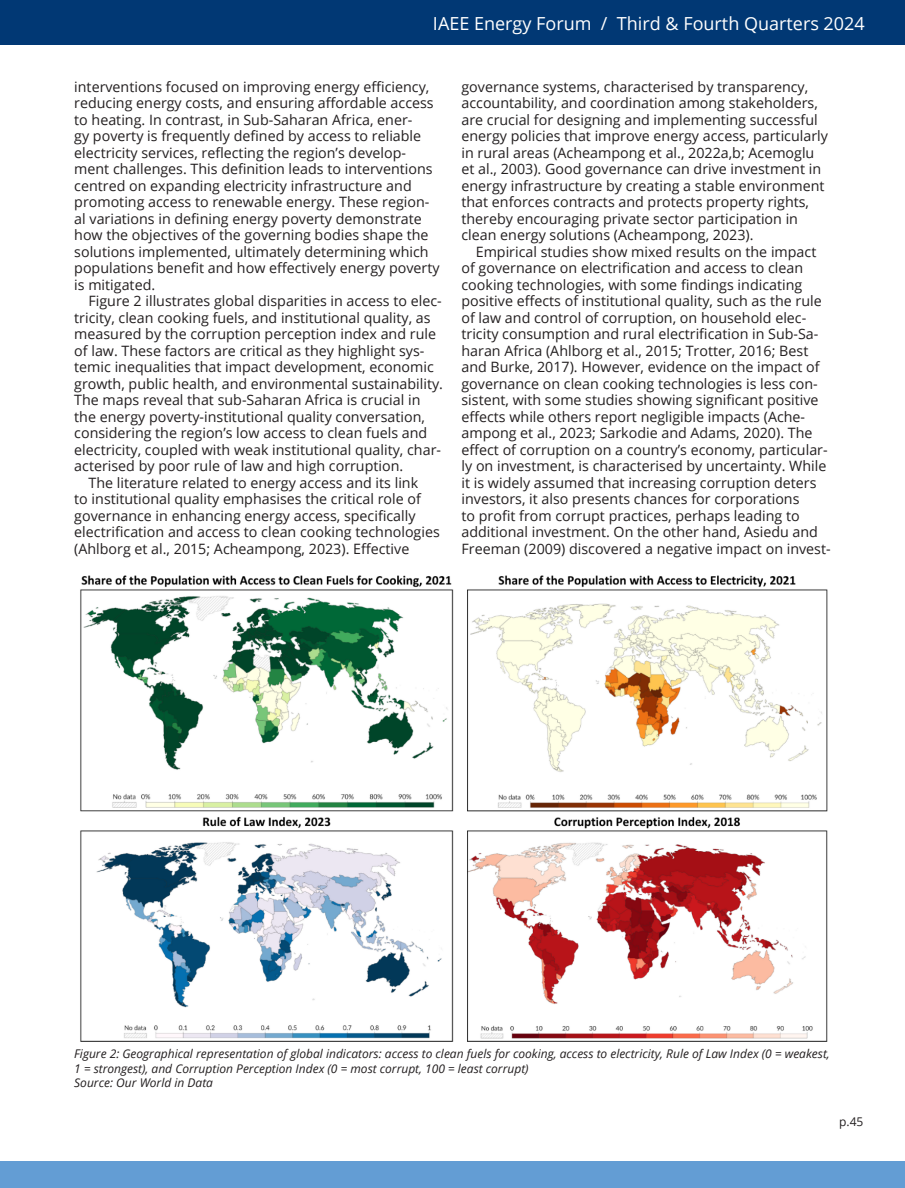
<style>
.page{position:relative;width:905px;height:1188px;background:#fff}
.page>*{position:absolute;margin:0;border:0;box-sizing:border-box;transform-origin:0 0}
.t1{font:18px "Open Sans";color:#fff}
.Body_Text_NEW{font:14.25px/16.5px "Open Sans";color:#231f20}
.Figure_Caption_NEW{font:italic 12px/14.4px "Open Sans";color:#231f20}
.t2{font:12px "Open Sans";color:#231f20}
</style>
<div class="page">
<div style="left:0;top:0;width:904px;height:45px;background:#013874"></div>
<div style="left:0;top:1161px;width:904px;height:27px;background:#639dd4"></div>
<img style="left:80px;top:575px;width:748px;height:467px">
<p class="t1" style="left:433px;top:11px;width:433px">IAEE Energy Forum / Third &amp; Fourth Quarters 2024</p>
<p class="Body_Text_NEW" style="left:74px;top:78px;width:367px">interventions focused on improving energy efficiency, reducing energy costs, and ensuring affordable access to heating. In contrast, in Sub-Saharan Africa, ener-<br>gy poverty is frequently defined by access to reliable electricity services, reflecting the region’s develop&shy;ment challenges. This definition leads to interventions centred on expanding electricity infrastructure and promoting access to renewable energy. These region&shy;al variations in defining energy poverty demonstrate how the objectives of the governing bodies shape the solutions implemented, ultimately determining which populations benefit and how effectively energy poverty is mitigated.</p>
<p class="Body_Text_NEW" style="left:74px;top:293px;width:370px;text-indent:14px">Figure 2 illustrates global disparities in access to elec&shy;tricity, clean cooking fuels, and institutional quality, as measured by the corruption perception index and rule of law. These factors are critical as they highlight sys&shy;temic inequalities that impact development, economic growth, public health, and environmental sustainability.<br>The maps reveal that sub-Saharan Africa is crucial in the energy poverty-institutional quality conversation, considering the region’s low access to clean fuels and electricity, coupled with weak institutional quality, char&shy;acterised by poor rule of law and high corruption.</p>
<p class="Body_Text_NEW" style="left:74px;top:474px;width:367px;text-indent:14px">The literature related to energy access and its link<br>to institutional quality emphasises the critical role of governance in enhancing energy access, specifically electrification and access to clean cooking technologies (Ahlborg et al., 2015; Acheampong, 2023). Effective</p>
<p class="Body_Text_NEW" style="left:461px;top:78px;width:368px">governance systems, characterised by transparency, accountability, and coordination among stakeholders, are crucial for designing and implementing successful energy policies that improve energy access, particularly in rural areas (Acheampong et al., 2022a,b; Acemoglu et al., 2003). Good governance can drive investment in energy infrastructure by creating a stable environment that enforces contracts and protects property rights, thereby encouraging private sector participation in clean energy solutions (Acheampong, 2023).</p>
<p class="Body_Text_NEW" style="left:461px;top:243px;width:370px;text-indent:14px">Empirical studies show mixed results on the impact of governance on electrification and access to clean cooking technologies, with some findings indicating positive effects of institutional quality, such as the rule of law and control of corruption, on household elec&shy;tricity consumption and rural electrification in Sub-Sa&shy;haran Africa (Ahlborg et al., 2015; Trotter, 2016; Best and Burke, 2017). However, evidence on the impact of governance on clean cooking technologies is less con&shy;sistent, with some studies showing significant positive effects while others report negligible impacts (Ache&shy;ampong et al., 2023; Sarkodie and Adams, 2020). The effect of corruption on a country’s economy, particular&shy;ly on investment, is characterised by uncertainty. While it is widely assumed that increasing corruption deters investors, it also presents chances for corporations<br>to profit from corrupt practices, perhaps leading to additional investment. On the other hand, Asiedu and Freeman (2009) discovered a negative impact on invest-</p>
<p class="Figure_Caption_NEW" style="left:74px;top:1047px;width:757px">Figure 2: Geographical representation of global indicators: access to clean fuels for cooking, access to electricity, Rule of Law Index (0 = weakest,<br>1 = strongest), and Corruption Perception Index (0 = most corrupt, 100 = least corrupt)</p>
<p class="Figure_Caption_NEW" style="left:74px;top:1075px;width:140px">Source: Our World in Data</p>
<p class="t2" style="left:839px;top:1114px;width:26px">p.45</p>
</div>
